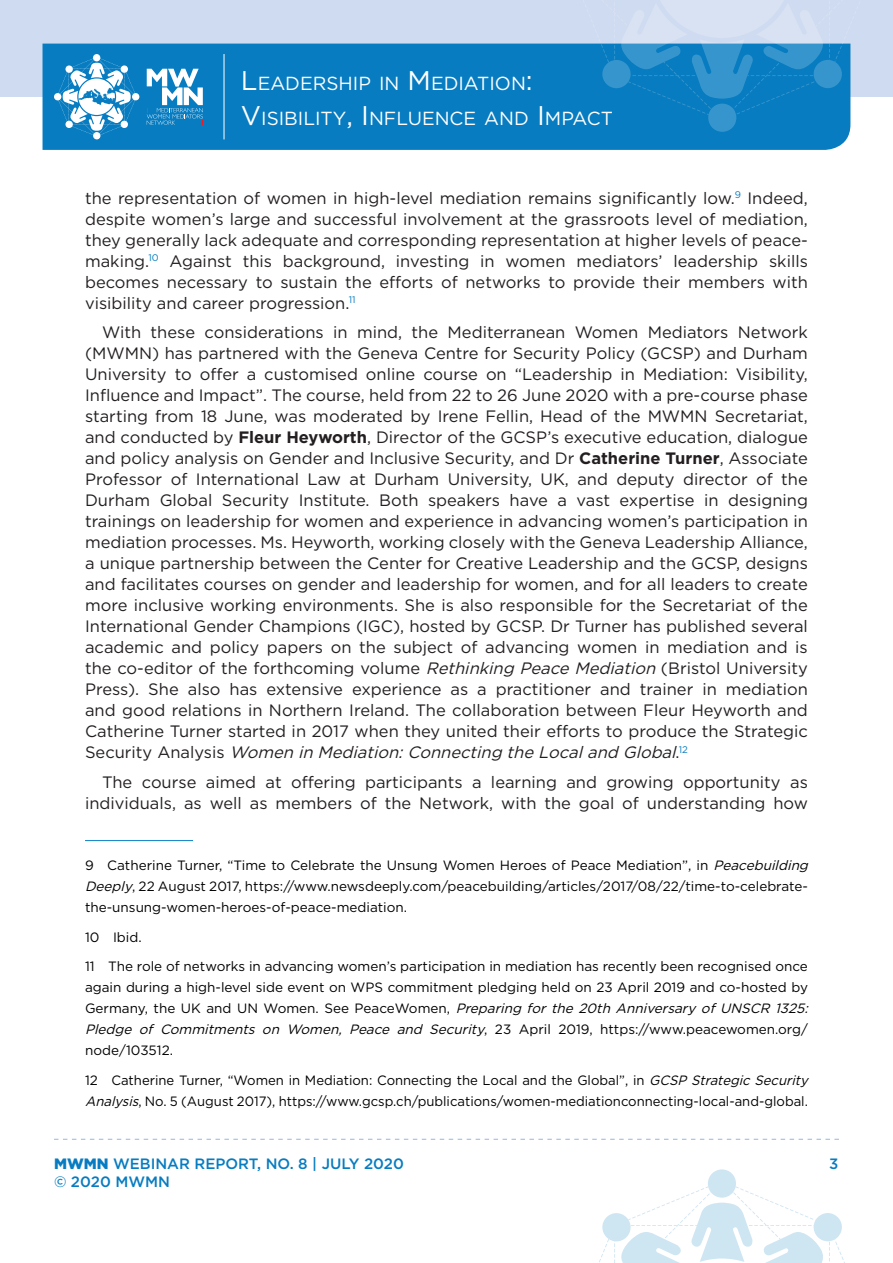
<style>
.page{position:relative;width:893px;height:1263px;background:#fff}
.page>*{position:absolute;margin:0;border:0;box-sizing:border-box;transform-origin:0 0}
.t1{font:18.9px/35.5px "Gotham";color:#fff}
.testo_base{font:16.5px/21px "Gotham";color:#231f20;text-align:justify}
.t2{font:500 15px "Gotham";color:#077cc1}
.testo_note{font:13.5px/21px "Gotham";color:#000}
.s1{font-size:27px}
.s2{font-weight:700}
.s3{font-style:italic}
.s4{font-weight:900}
</style>
<div class="page">
<div style="left:0;top:0;width:893px;height:97px;background:#cfdbf0"></div>
<svg style="left:599px;top:1169px;width:246px;height:94px"></svg>
<svg style="left:54px;top:1139px;width:785px;height:1px"></svg>
<div style="left:43px;top:44px;width:807px;height:106px;background:#077cc1"></div>
<div style="left:93px;top:54px;width:7px;height:7px;background:#fff;border-radius:50%"></div>
<div style="left:132px;top:93px;width:7px;height:7px;background:#fff;border-radius:50%"></div>
<div style="left:54px;top:93px;width:7px;height:7px;background:#fff;border-radius:50%"></div>
<div style="left:93px;top:132px;width:7px;height:7px;background:#fff;border-radius:50%"></div>
<svg style="left:57px;top:57px;width:80px;height:79px"></svg>
<svg style="left:147px;top:69px;width:56px;height:56px;background:#62abd7"></svg>
<svg style="left:575px;top:43px;width:276px;height:89px;background:#1583c4"></svg>
<hr style="left:224px;top:54px;width:1px;height:85px;background:#fff">
<hr style="left:85px;top:840px;width:108px;height:1px;background:#077cc1">
<p class="t1" style="left:241px;top:65px;width:373px"><span class="s1">L</span>EADERSHIP IN <span class="s1">M</span>EDIATION<span class="s1">:<br>V</span>ISIBILITY<span class="s1">, I</span> NFLUENCE AND <span class="s1">I</span> M PACT</p>
<p class="testo_base" style="left:85px;top:187px;width:724px">the representation of women in high-level mediation remains significantly low.<sup>9</sup> Indeed, despite women’s large and successful involvement at the grassroots level of mediation, they generally lack adequate and corresponding representation at higher levels of peace&shy;making.<sup>10</sup> Against this background, investing in women mediators’ leadership skills becomes necessary to sustain the efforts of networks to provide their members with visibility and career progression.<sup>11</sup></p>
<p class="testo_base" style="left:85px;top:322px;width:724px;text-indent:17px">With these considerations in mind, the Mediterranean Women Mediators Network (MWMN) has partnered with the Geneva Centre for Security Policy (GCSP) and Durham University to offer a customised online course on “Leadership in Mediation: Visibility, Influence and Impact”. The course, held from 22 to 26 June 2020 with a pre-course phase starting from 18 June, was moderated by Irene Fellin, Head of the MWMN Secretariat, and conducted by <span class="s2">Fleur Heyworth</span>, Director of the GCSP’s executive education, dialogue and policy analysis on Gender and Inclusive Security, and Dr <span class="s2">Catherine Turner</span>, Associate Professor of International Law at Durham University, UK, and deputy director of the Durham Global Security Institute. Both speakers have a vast expertise in designing trainings on leadership for women and experience in advancing women’s participation in mediation processes. Ms. Heyworth, working closely with the Geneva Leadership Alliance, a unique partnership between the Center for Creative Leadership and the GCSP, designs and facilitates courses on gender and leadership for women, and for all leaders to create more inclusive working environments. She is also responsible for the Secretariat of the International Gender Champions (IGC), hosted by GCSP. Dr Turner has published several academic and policy papers on the subject of advancing women in mediation and is the co-editor of the forthcoming volume <span class="s3">Rethinking Peace Mediation</span> (Bristol University Press). She also has extensive experience as a practitioner and trainer in mediation and good relations in Northern Ireland. The collaboration between Fleur Heyworth and Catherine Turner started in 2017 when they united their efforts to produce the Strategic S e c u r i t y A n a l y s i s <span class="s3">Women in Mediation:Connecting the Localand Global</span>. <sup>1</sup> <sup>2</sup></p>
<p class="testo_base" style="left:85px;top:771px;width:724px;text-align:right">The course aimed at offering participants a learning and growing opportunity as individuals, as well as members of the Network, with the goal of understanding how</p>
<p class="testo_note" style="left:85px;top:854px;width:729px">9 Catherine Turner, “Time to Celebrate the Unsung Women Heroes of Peace Mediation”, in <span class="s3">Peacebuilding<br>Deeply</span>, 22 August 2017, https://www.newsdeeply.com/peacebuilding/articles/2017/08/22/time-to-celebrate&shy;the-unsung-women-heroes-of-peace-mediation.</p>
<p class="testo_note" style="left:85px;top:926px;width:58px">10 Ibid.</p>
<p class="testo_note" style="left:85px;top:955px;width:729px">11 The role of networks in advancing women’s participation in mediation has recently been recognised once again during a high-level side event on WPS commitment pledging held on 23 April 2019 and co-hosted by G e r m a n y, t h e U K a n d U N Wo m e n . S e e P e a c e Wo m e n , <span class="s3">Preparing for the 20th Anniversary of UNSCR 1325:<br>Pledge of Commitments on Women, Peace and Security</span>, 2 3 A p r i l 2 0 1 9 , h t t p s ://w w w. p e a c e w o m e n . o r g / node/103512.</p>
<p class="testo_note" style="left:85px;top:1069px;width:729px">12 Catherine Turner, “Women in Mediation: Connecting the Local and the Global”, in <span class="s3">GCSP StrategicSecurity<br>Analysis</span>, No. 5 (August 2017), https://www.gcsp.ch/publications/women-mediationconnecting-local-and-global.</p>
<p class="t2" style="left:54px;top:1153px;width:351px"><span class="s4">MWMN</span> WEBINAR REPORT, NO. 8 | JULY 2020</p>
<p class="t2" style="left:829px;top:1153px;width:11px">3</p>
<p class="t2" style="left:54px;top:1171px;width:118px">© 2020 MWMN</p>
</div>
